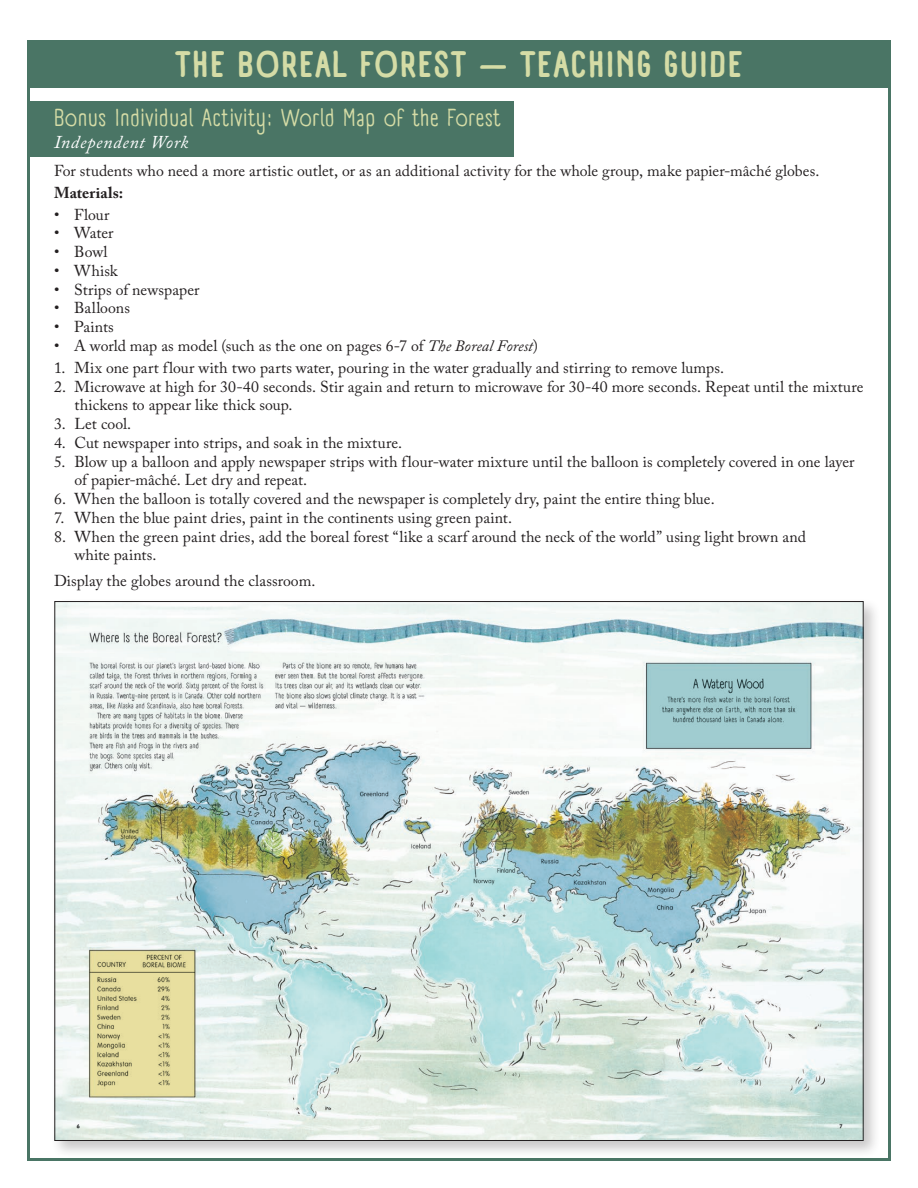
<style>
.page{position:relative;width:918px;height:1188px;background:#fff}
.page>*{position:absolute;margin:0;border:0;box-sizing:border-box;transform-origin:0 0}
.t1{font:700 36px "Panforte Pro";letter-spacing:.05em;color:#d5dca6}
.H1_-_title{font:24px "Panforte Pro";letter-spacing:.03em;color:#d5dca6}
.H1_-_title-2{font:italic 18px "Adobe Caslon Pro";letter-spacing:.035em;color:#fff}
.body-copy{font:15.75px/18.8px "Adobe Caslon Pro";letter-spacing:.005em;color:#231f20}
.body-copy-2{font:700 15.75px "Adobe Caslon Pro";letter-spacing:.005em;color:#231f20}
.s1{font-style:italic}
</style>
<div class="page">
<div style="left:27px;top:101px;width:486px;height:56px;background:#4a7565"></div>
<div style="left:51px;top:598px;width:830px;height:561px;background:#231f20;opacity:.25"></div>
<img style="left:56px;top:603px;width:806px;height:536px">
<div style="left:27px;top:40px;width:864px;height:48px;background:#4a7565"></div>
<h1 class="t1" style="left:175px;top:39px;width:569px">THE BOREAL FOREST — TEACHING GUIDE</h1>
<h1 class="H1_-_title" style="left:54px;top:100px;width:448px">Bonus Individual Activity: World Map of the Forest</h1>
<h1 class="H1_-_title-2" style="left:54px;top:132px;width:136px">Independent Work</h1>
<p class="body-copy" style="left:54px;top:161px;width:767px">For students who need a more artistic outlet, or as an additional activity for the whole group, make papier-mâché globes.</p>
<p class="body-copy-2" style="left:54px;top:183px;width:71px">Materials:</p>
<p class="body-copy" style="left:54px;top:205px;width:57px">• Flour</p>
<p class="body-copy" style="left:54px;top:224px;width:61px">• Water</p>
<p class="body-copy" style="left:54px;top:242px;width:55px">• Bowl</p>
<p class="body-copy" style="left:54px;top:261px;width:65px">• Whisk</p>
<p class="body-copy" style="left:54px;top:280px;width:147px">• Strips of newspaper</p>
<p class="body-copy" style="left:54px;top:299px;width:77px">• Balloons</p>
<p class="body-copy" style="left:54px;top:317px;width:61px">• Paints</p>
<p class="body-copy" style="left:54px;top:336px;width:485px">• A world map as model (such as the one on pages 6-7 of <span class="s1">The Boreal Forest</span>)</p>
<p class="body-copy" style="left:54px;top:358px;width:672px">1. Mix one part flour with two parts water, pouring in the water gradually and stirring to remove lumps.</p>
<p class="body-copy" style="left:75px;top:377px;width:791px;text-indent:-21px">2. Microwave at high for 30-40 seconds. Stir again and return to microwave for 30-40 more seconds. Repeat until the mixture thickens to appear like thick soup.</p>
<p class="body-copy" style="left:54px;top:414px;width:79px">3. Let cool.</p>
<p class="body-copy" style="left:54px;top:433px;width:350px">4. Cut newspaper into strips, and soak in the mixture.</p>
<p class="body-copy" style="left:75px;top:452px;width:782px;text-indent:-21px">5. Blow up a balloon and apply newspaper strips with flour-water mixture until the balloon is completely covered in one layer of papier-mâché. Let dry and repeat.</p>
<p class="body-copy" style="left:54px;top:489px;width:662px">6. When the balloon is totally covered and the newspaper is completely dry, paint the entire thing blue.</p>
<p class="body-copy" style="left:54px;top:508px;width:460px">7. When the blue paint dries, paint in the continents using green paint.</p>
<p class="body-copy" style="left:75px;top:527px;width:733px;text-indent:-21px">8. When the green paint dries, add the boreal forest “like a scarf around the neck of the world” using light brown and white paints.</p>
<p class="body-copy" style="left:54px;top:571px;width:263px">Display the globes around the classroom.</p>
</div>
